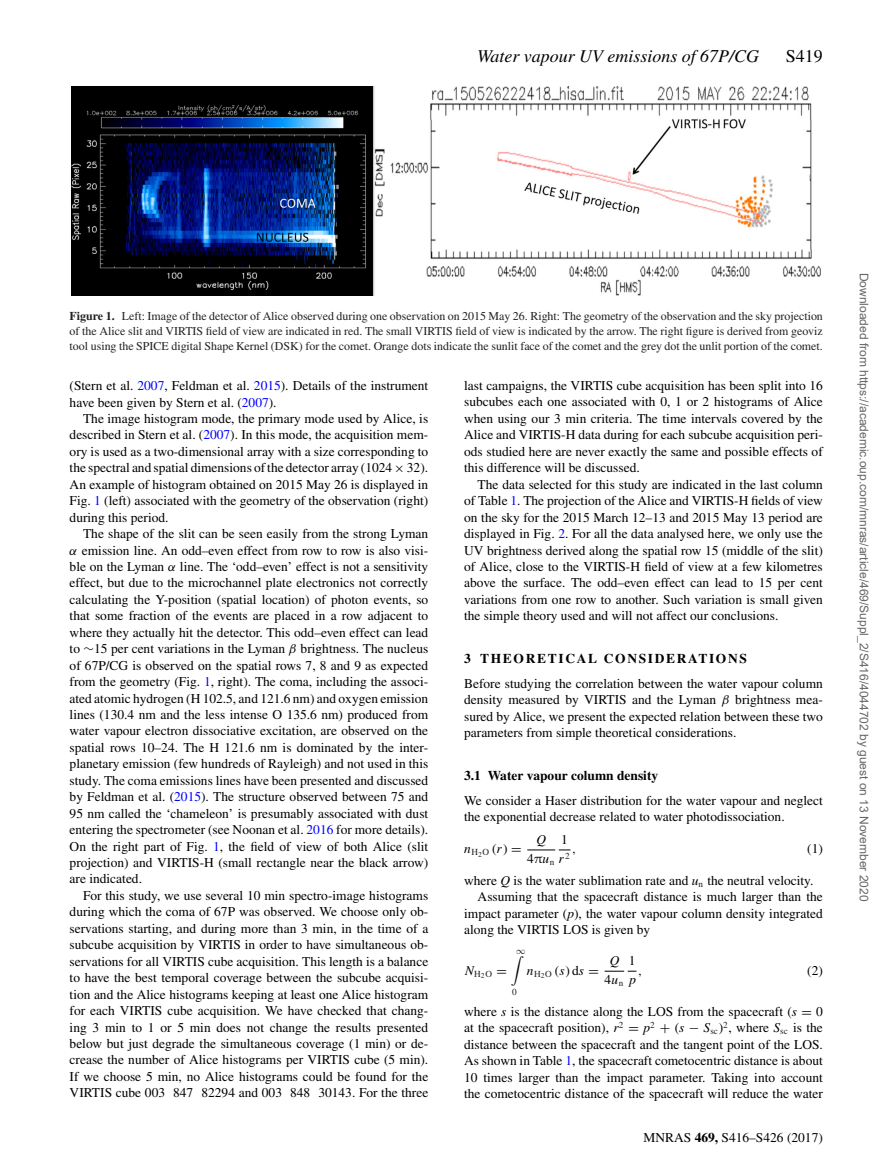
<style>
.page{position:relative;width:893px;height:1174px;background:#fff}
.page>*{position:absolute;margin:0;border:0;box-sizing:border-box;transform-origin:0 0}
.t1{font:italic 18px "Times";color:#000}
.t2{font:18px "Times";color:#000}
.t3{font:13.5px/16.5px "Times";color:#000;text-align:justify}
.t4{font:13.5px/19px "MTMI";color:#000}
.t5{font:700 13.5px "Times";color:#000}
.t6{font:700 13.5px "Times";letter-spacing:.125em;color:#000}
.t7{font:13.5px "CMEX10";color:#000}
.t8{font:12px/15px "Times";color:#231f20;text-align:justify}
.t9{font:12px "Arial";color:#666}
.t10{font:9.15px "Times";color:#231f20}
.s1{font-weight:700}
.s2{color:#00f}
.s3{font-family:"MTSY"}
.s4{font-family:"MTMI"}
.s5{font-family:"Times"}
.s6{font-family:"Times";font-size:9.15px;color:#231f20}
.s7{font-family:"EURM10"}
.s8{font-style:italic}
</style>
<div class="page">
<img style="left:72px;top:86px;width:748px;height:209px">
<svg style="left:527px;top:849px;width:43px;height:1px"></svg>
<svg style="left:605px;top:970px;width:31px;height:1px"></svg>
<h1 class="t1" style="left:477px;top:49px;width:283px">Water vapour UV emissions of 67P/CG</h1>
<h1 class="t2" style="left:786px;top:49px;width:38px">S419</h1>
<p class="t8" style="left:70px;top:309px;width:755px"><span class="s1">Figure 1.</span> Left: Image of the detector of Alice observed during one observation on 2015 May 26. Right: The geometry of the observation and the sky projection of the Alice slit and VIRTIS field of view are indicated in red. The small VIRTIS field of view is indicated by the arrow. The right figure is derived from geoviz tool using the SPICE digital Shape Kernel (DSK) for the comet. Orange dots indicate the sunlit face of the comet and the grey dot the unlit portion of the comet.</p>
<p class="t3" style="left:70px;top:378px;width:360px">(Stern et al. <span class="s2">2007</span>, Feldman et al. <span class="s2">2015</span>). Details of the instrument have been given by Stern et al. (<span class="s2">2007</span>).</p>
<p class="t3" style="left:70px;top:411px;width:360px;text-indent:13px">The image histogram mode, the primary mode used by Alice, is described in Stern et al. (<span class="s2">2007</span>). In this mode, the acquisition mem&shy;ory is used as a two-dimensional array with a size corresponding to the spectral and spatial dimensions of the detector array (1024<span class="s3">×</span>32).<br>An example of histogram obtained on 2015 May 26 is displayed in Fig. <span class="s2">1</span> (left) associated with the geometry of the observation (right) during this period.</p>
<p class="t3" style="left:70px;top:526px;width:360px;text-indent:13px">The shape of the slit can be seen easily from the strong Lyman <span class="s4">α</span> emission line. An odd–even effect from row to row is also visi&shy;ble on the Lyman <span class="s4">α</span> line. The ‘odd–even’ effect is not a sensitivity effect, but due to the microchannel plate electronics not correctly calculating the Y-position (spatial location) of photon events, so that some fraction of the events are placed in a row adjacent to where they actually hit the detector. This odd–even effect can lead to <span class="s3">∼</span>15 per cent variations in the Lyman <span class="s4">β</span> brightness. The nucleus of 67P/CG is observed on the spatial rows 7, 8 and 9 as expected from the geometry (Fig. <span class="s2">1</span>, right). The coma, including the associ&shy;ated atomic hydrogen (H 102.5, and 121.6 nm) and oxygen emission lines (130.4 nm and the less intense O 135.6 nm) produced from water vapour electron dissociative excitation, are observed on the spatial rows 10–24. The H 121.6 nm is dominated by the inter&shy;planetary emission (few hundreds of Rayleigh) and not used in this study. The coma emissions lines have been presented and discussed by Feldman et al. (<span class="s2">2015</span>). The structure observed between 75 and 95 nm called the ‘chameleon’ is presumably associated with dust entering the spectrometer (see Noonan et al. <span class="s2">2016</span> for more details).<br>On the right part of Fig. <span class="s2">1</span>, the field of view of both Alice (slit projection) and VIRTIS-H (small rectangle near the black arrow) are indicated.</p>
<p class="t3" style="left:70px;top:888px;width:360px;text-indent:13px">For this study, we use several 10 min spectro-image histograms during which the coma of 67P was observed. We choose only ob&shy;servations starting, and during more than 3 min, in the time of a subcube acquisition by VIRTIS in order to have simultaneous ob&shy;servations for all VIRTIS cube acquisition. This length is a balance to have the best temporal coverage between the subcube acquisi&shy;tion and the Alice histograms keeping at least one Alice histogram for each VIRTIS cube acquisition. We have checked that chang&shy;ing 3 min to 1 or 5 min does not change the results presented below but just degrade the simultaneous coverage (1 min) or de&shy;crease the number of Alice histograms per VIRTIS cube (5 min).<br>If we choose 5 min, no Alice histograms could be found for the VIRTIS cube 003 847 82294 and 003 848 30143. For the three</p>
<p class="t3" style="left:464px;top:378px;width:360px">last campaigns, the VIRTIS cube acquisition has been split into 16 subcubes each one associated with 0, 1 or 2 histograms of Alice when using our 3 min criteria. The time intervals covered by the Alice and VIRTIS-H data during for each subcube acquisition peri&shy;ods studied here are never exactly the same and possible effects of this difference will be discussed.</p>
<p class="t3" style="left:464px;top:477px;width:360px;text-indent:13px">The data selected for this study are indicated in the last column of Table <span class="s2">1</span>. The projection of the Alice and VIRTIS-H fields of view on the sky for the 2015 March 12–13 and 2015 May 13 period are displayed in Fig. <span class="s2">2</span>. For all the data analysed here, we only use the UV brightness derived along the spatial row 15 (middle of the slit) of Alice, close to the VIRTIS-H field of view at a few kilometres above the surface. The odd–even effect can lead to 15 per cent variations from one row to another. Such variation is small given the simple theory used and will not affect our conclusions.</p>
<p class="t6" style="left:464px;top:653px;width:284px">3 THEORETICAL CONSIDERATIONS</p>
<p class="t3" style="left:464px;top:676px;width:360px">Before studying the correlation between the water vapour column density measured by VIRTIS and the Lyman <span class="s4">β</span> brightness mea&shy;sured by Alice, we present the expected relation between these two parameters from simple theoretical considerations.</p>
<p class="t5" style="left:464px;top:770px;width:196px">3.1 Water vapour column density</p>
<p class="t3" style="left:464px;top:793px;width:360px">We consider a Haser distribution for the water vapour and neglect the exponential decrease related to water photodissociation.</p>
<p class="t4" style="left:464px;top:839px;width:59px">n<sub>H</sub><sub>2</sub><sub>O</sub> <span class="s5">(</span>r<span class="s5">)</span> <span class="s3">=</span></p>
<p class="t3" style="left:561px;top:832px;width:8px">1</p>
<p class="t4" style="left:559px;top:843px;width:19px">r<span class="s6">2</span>,</p>
<p class="t4" style="left:535px;top:829px;width:13px">Q</p>
<p class="t3" style="left:527px;top:851px;width:29px">4<span class="s7">π</span><span class="s4">u</span><sub>n</sub></p>
<p class="t3" style="left:807px;top:841px;width:17px">(1)</p>
<p class="t3" style="left:464px;top:873px;width:351px">where <span class="s8">Q</span> is the water sublimation rate and <span class="s8">u</span><sub>n</sub> the neutral velocity.</p>
<p class="t3" style="left:478px;top:889px;width:347px">Assuming that the spacecraft distance is much larger than the</p>
<p class="t3" style="left:464px;top:906px;width:360px">impact parameter (<span class="s8">p</span>), the water vapour column density integrated</p>
<p class="t3" style="left:464px;top:922px;width:188px">along the VIRTIS LOS is given by</p>
<p class="t10" style="left:464px;top:970px;width:44px"><sup>N</sup>H<sub>2</sub>O <sup>=</sup></p>
<p class="t7" style="left:511px;top:943px;width:16px">-<sup>∞</sup></p>
<p class="t10" style="left:512px;top:988px;width:6px">0</p>
<p class="t3" style="left:629px;top:953px;width:8px">1</p>
<p class="t4" style="left:527px;top:960px;width:74px">n<sub>H</sub><sub>2</sub><sub>O</sub> <span class="s5">(</span>s<span class="s5">)d</span>s <span class="s3">=</span></p>
<p class="t4" style="left:605px;top:950px;width:33px">Q<br><span class="s5">4</span>u<sub>n</sub> p</p>
<p class="t4" style="left:638px;top:960px;width:6px">,</p>
<p class="t3" style="left:807px;top:963px;width:17px">(2)</p>
<p class="t3" style="left:464px;top:1004px;width:360px">where <span class="s8">s</span> is the distance along the LOS from the spacecraft (<span class="s8">s</span> <span class="s3">=</span> 0 at the spacecraft position), <span class="s8">r</span><sup>2</sup> <span class="s3">=</span> <span class="s8">p</span><sup>2</sup> <span class="s3">+</span> (<span class="s8">s</span> <span class="s3">−</span> <span class="s8">S</span><sub>sc</sub>)<sup>2</sup>, where <span class="s8">S</span><sub>sc</sub> is the distance between the spacecraft and the tangent point of the LOS.<br>As shown in Table <span class="s2">1</span>, the spacecraft cometocentric distance is about 10 times larger than the impact parameter. Taking into account the cometocentric distance of the spacecraft will reduce the water</p>
<p class="t3" style="left:643px;top:1130px;width:181px">MNRAS <span class="s1">469,</span> S416–S426 (2017)</p>
<p class="t9" style="left:868px;top:272px;width:630px;rotate:90deg">Downloaded from https://academic.oup.com/mnras/article/469/Suppl_2/S416/4044702 by guest on 13 November 2020</p>
</div>
